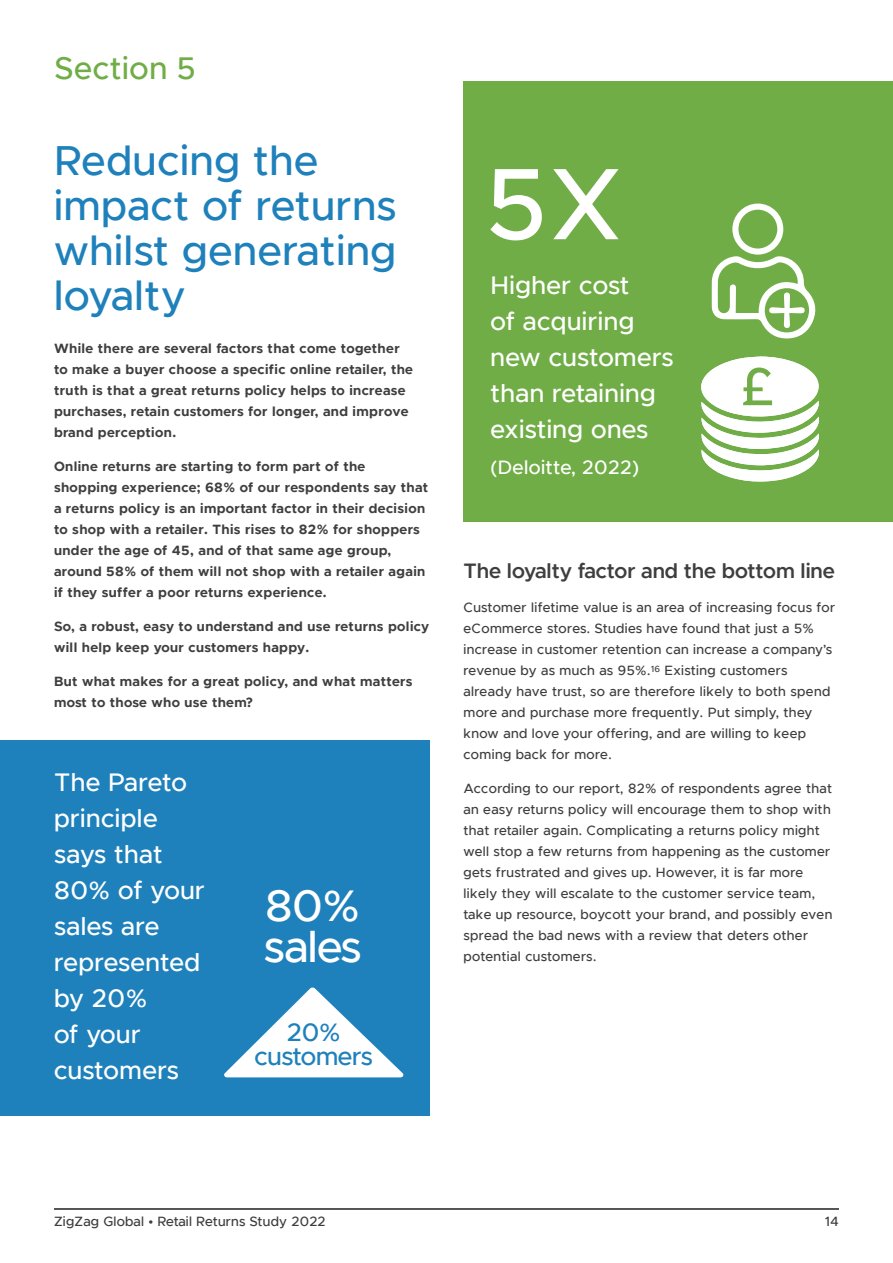
<style>
.page{position:relative;width:893px;height:1263px;background:#fff}
.page>*{position:absolute;margin:0;border:0;box-sizing:border-box;transform-origin:0 0}
.t1{font:500 102px "Metropolis";color:#fff}
.t2{font:500 53.85px "Metropolis";color:#70ad47}
.Small_Sub_Head{font:500 44.4px "Metropolis";letter-spacing:-.01em;color:#fff}
.Small_Sub_Head-2{font:500 42px/45px "Metropolis";letter-spacing:.02em;color:#1f81bb}
.Main_Heading{font:500 31.5px "Metropolis";letter-spacing:.02em;color:#70ad47}
.t3{font:500 25.5px/36px "Metropolis";letter-spacing:.02em;color:#fff}
.Small_Sub_Head-3{font:500 25.35px "Metropolis";letter-spacing:-.01em;color:#1f81bb}
.Sub_Heading{font:600 21px "Metropolis";color:#3e3e3f}
.t4{font:500 19.5px "Metropolis";letter-spacing:.02em;color:#fff}
.Body_Copy{font:500 13.5px/21px "Metropolis";letter-spacing:.03em;color:#3e3e3f}
.Body_Copy-2{font:700 13.5px/21px "Metropolis";letter-spacing:.03em;color:#3e3e3f}
</style>
<div class="page">
<hr style="left:54px;top:1208px;width:785px;height:2px;background:#231f20">
<div style="left:0;top:740px;width:429px;height:376px;background:#1f81bb"></div>
<div style="left:463px;top:82px;width:430px;height:440px;background:#70ad47"></div>
<svg style="left:701px;top:356px;width:118px;height:126px"></svg>
<svg style="left:712px;top:203px;width:104px;height:136px"></svg>
<svg style="left:224px;top:987px;width:180px;height:90px"></svg>
<p class="Main_Heading" style="left:54px;top:49px;width:143px">Section 5</p>
<p class="Small_Sub_Head-2" style="left:54px;top:138px;width:344px">Reducing the impact of returns whilst generating loyalty</p>
<p class="Body_Copy-2" style="left:54px;top:338px;width:361px">While there are several factors that come together to make a buyer choose a specific online retailer, the truth is that a great returns policy helps to increase purchases, retain customers for longer, and improve brand perception.</p>
<p class="Body_Copy-2" style="left:54px;top:456px;width:376px">Online returns are starting to form part of the shopping experience; 68% of our respondents say that a returns policy is an important factor in their decision to shop with a retailer. This rises to 82% for shoppers under the age of 45, and of that same age group, around 58% of them will not shop with a retailer again if they suffer a poor returns experience.</p>
<p class="Body_Copy-2" style="left:54px;top:616px;width:377px">So, a robust, easy to understand and use returns policy will help keep your customers happy.</p>
<p class="Body_Copy-2" style="left:54px;top:670px;width:360px">But what makes for a great policy, and what matters most to those who use them?</p>
<p class="t3" style="left:54px;top:764px;width:152px">The Pareto principle says that<br>80% of your sales are represented by 20%<br>of your customers</p>
<p class="Small_Sub_Head" style="left:265px;top:878px;width:97px">80%</p>
<p class="Small_Sub_Head" style="left:264px;top:919px;width:99px">sales</p>
<p class="Small_Sub_Head-3" style="left:287px;top:1016px;width:55px">20%</p>
<p class="Small_Sub_Head-3" style="left:255px;top:1040px;width:120px">customers</p>
<p class="t1" style="left:486px;top:140px;width:138px">5X</p>
<p class="t3" style="left:490px;top:267px;width:185px">Higher cost<br>of acquiring new customers than retaining existing ones</p>
<p class="t4" style="left:490px;top:455px;width:150px">(Deloitte, 2022)</p>
<p class="t2" style="left:739px;top:353px;width:38px">£</p>
<p class="Sub_Heading" style="left:463px;top:558px;width:373px">The loyalty factor and the bottom line</p>
<p class="Body_Copy" style="left:463px;top:597px;width:373px">Customer lifetime value is an area of increasing focus for eCommerce stores. Studies have found that just a 5% increase in customer retention can increase a company’s revenue by as much as 95%.<sup>16</sup> Existing customers already have trust, so are therefore likely to both spend more and purchase more frequently. Put simply, they know and love your offering, and are willing to keep coming back for more.</p>
<p class="Body_Copy" style="left:463px;top:777px;width:370px">According to our report, 82% of respondents agree that an easy returns policy will encourage them to shop with that retailer again. Complicating a returns policy might well stop a few returns from happening as the customer gets frustrated and gives up. However, it is far more likely they will escalate to the customer service team, take up resource, boycott your brand, and possibly even spread the bad news with a review that deters other potential customers.</p>
<p class="Body_Copy" style="left:54px;top:1211px;width:273px">ZigZag Global • Retail Returns Study 2022</p>
<p class="Body_Copy" style="left:825px;top:1211px;width:16px">14</p>
</div>
